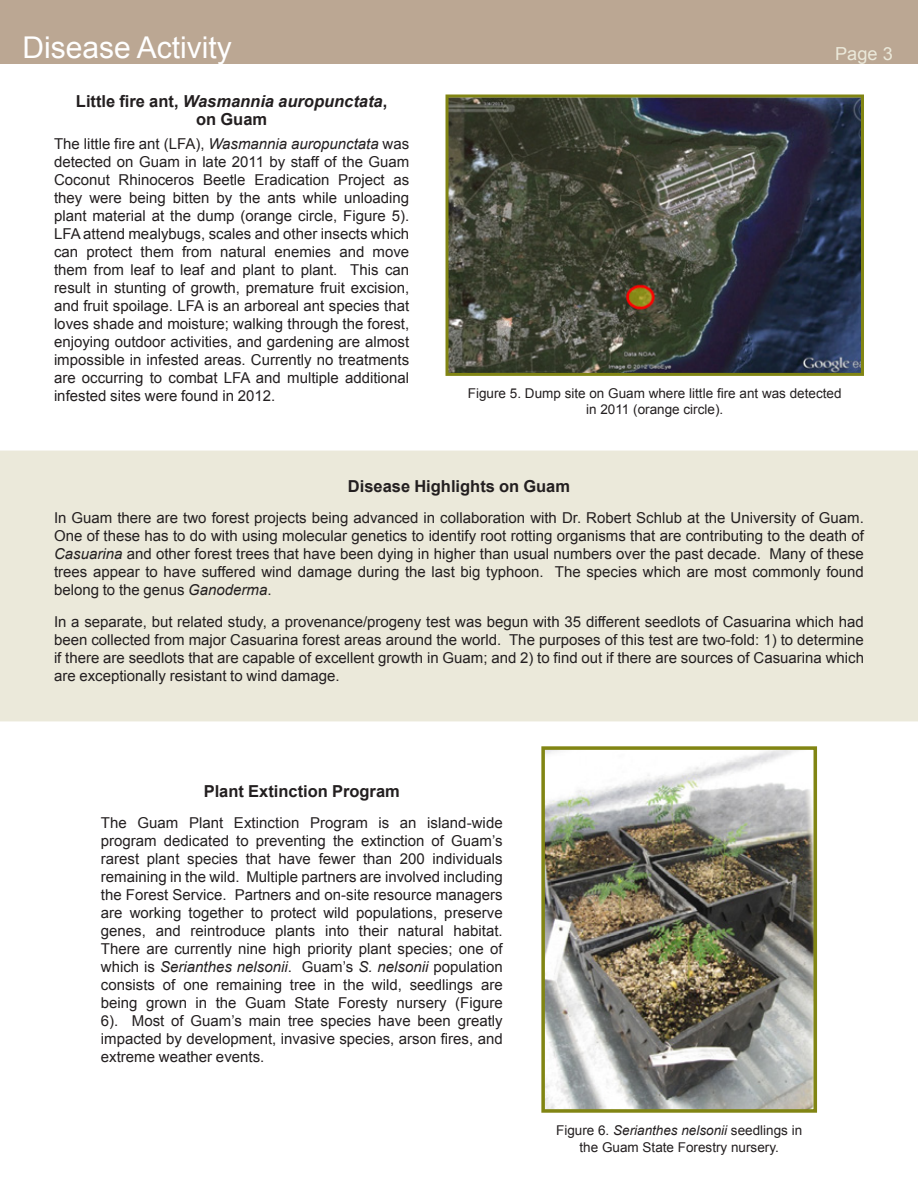
<style>
.page{position:relative;width:918px;height:1188px;background:#fff}
.page>*{position:absolute;margin:0;border:0;box-sizing:border-box;transform-origin:0 0}
.t1{font:30px "Arial";color:#fff}
.t2{font:18px "Arial";color:#ebe9da}
.t3{font:700 16.5px "Arial";color:#231f20}
.t4{font:italic 700 16.5px "Arial";color:#231f20}
.t5{font:15px/18px "Arial";color:#231f20;text-align:justify}
.t6{font:13.5px/16.2px "Arial";color:#231f20;text-align:center}
.s1{font-style:normal}
.s2{font-style:italic}
</style>
<div class="page">
<div style="left:0;top:451px;width:918px;height:270px;background:#ebe9da"></div>
<div style="left:0;top:0;width:918px;height:64px;background:#bba793"></div>
<img style="left:450px;top:98px;width:410px;height:274px">
<div style="left:446px;top:94px;width:418px;height:282px;border:3px solid #818513"></div>
<img style="left:546px;top:751px;width:266px;height:357px">
<div style="left:541px;top:746px;width:276px;height:367px;border:4px solid #818513"></div>
<p class="t1" style="left:22px;top:28px;width:211px">Disease Activity</p>
<p class="t2" style="left:835px;top:42px;width:59px">Page 3</p>
<p class="t4" style="left:76px;top:90px;width:313px"><span class="s1">Little fire ant,</span> Wasmannia auropunctata<span class="s1">,</span></p>
<p class="t3" style="left:196px;top:108px;width:73px">on Guam</p>
<p class="t5" style="left:54px;top:135px;width:357px">The little fire ant (LFA), <span class="s2">Wasmannia auropunctata</span> was detected on Guam in late 2011 by staff of the Guam Coconut Rhinoceros Beetle Eradication Project as they were being bitten by the ants while unloading plant material at the dump (orange circle, Figure 5).<br>LFA attend mealybugs, scales and other insects which can protect them from natural enemies and move them from leaf to leaf and plant to plant. This can result in stunting of growth, premature fruit excision, and fruit spoilage. LFA is an arboreal ant species that loves shade and moisture; walking through the forest, enjoying outdoor activities, and gardening are almost impossible in infested areas. Currently no treatments are occurring to combat LFA and multiple additional infested sites were found in 2012.</p>
<p class="t6" style="left:468px;top:385px;width:375px">Figure 5. Dump site on Guam where little fire ant was detected</p>
<p class="t6" style="left:586px;top:402px;width:139px">in 2011 (orange circle).</p>
<p class="t3" style="left:348px;top:475px;width:224px">Disease Highlights on Guam</p>
<p class="t5" style="left:54px;top:509px;width:812px">In Guam there are two forest projects being advanced in collaboration with Dr. Robert Schlub at the University of Guam.<br>One of these has to do with using molecular genetics to identify root rotting organisms that are contributing to the death of <span class="s2">Casuarina</span> and other forest trees that have been dying in higher than usual numbers over the past decade. Many of these trees appear to have suffered wind damage during the last big typhoon. The species which are most commonly found belong to the genus <span class="s2">Ganoderma</span>.</p>
<p class="t5" style="left:54px;top:613px;width:812px">In a separate, but related study, a provenance/progeny test was begun with 35 different seedlots of Casuarina which had been collected from major Casuarina forest areas around the world. The purposes of this test are two-fold: 1) to determine if there are seedlots that are capable of excellent growth in Guam; and 2) to find out if there are sources of Casuarina which are exceptionally resistant to wind damage.</p>
<p class="t3" style="left:204px;top:780px;width:198px">Plant Extinction Program</p>
<p class="t5" style="left:101px;top:814px;width:403px">The Guam Plant Extinction Program is an island-wide program dedicated to preventing the extinction of Guam’s rarest plant species that have fewer than 200 individuals remaining in the wild. Multiple partners are involved including the Forest Service. Partners and on-site resource managers are working together to protect wild populations, preserve genes, and reintroduce plants into their natural habitat.<br>There are currently nine high priority plant species; one of which is <span class="s2">Serianthes nelsonii</span>. Guam’s <span class="s2">S. nelsonii</span> population consists of one remaining tree in the wild, seedlings are being grown in the Guam State Foresty nursery (Figure 6). Most of Guam’s main tree species have been greatly impacted by development, invasive species, arson fires, and extreme weather events.</p>
<p class="t6" style="left:556px;top:1123px;width:248px">Figure 6. <span class="s2">Serianthes nelsonii</span> seedlings in the Guam State Forestry nursery.</p>
</div>
